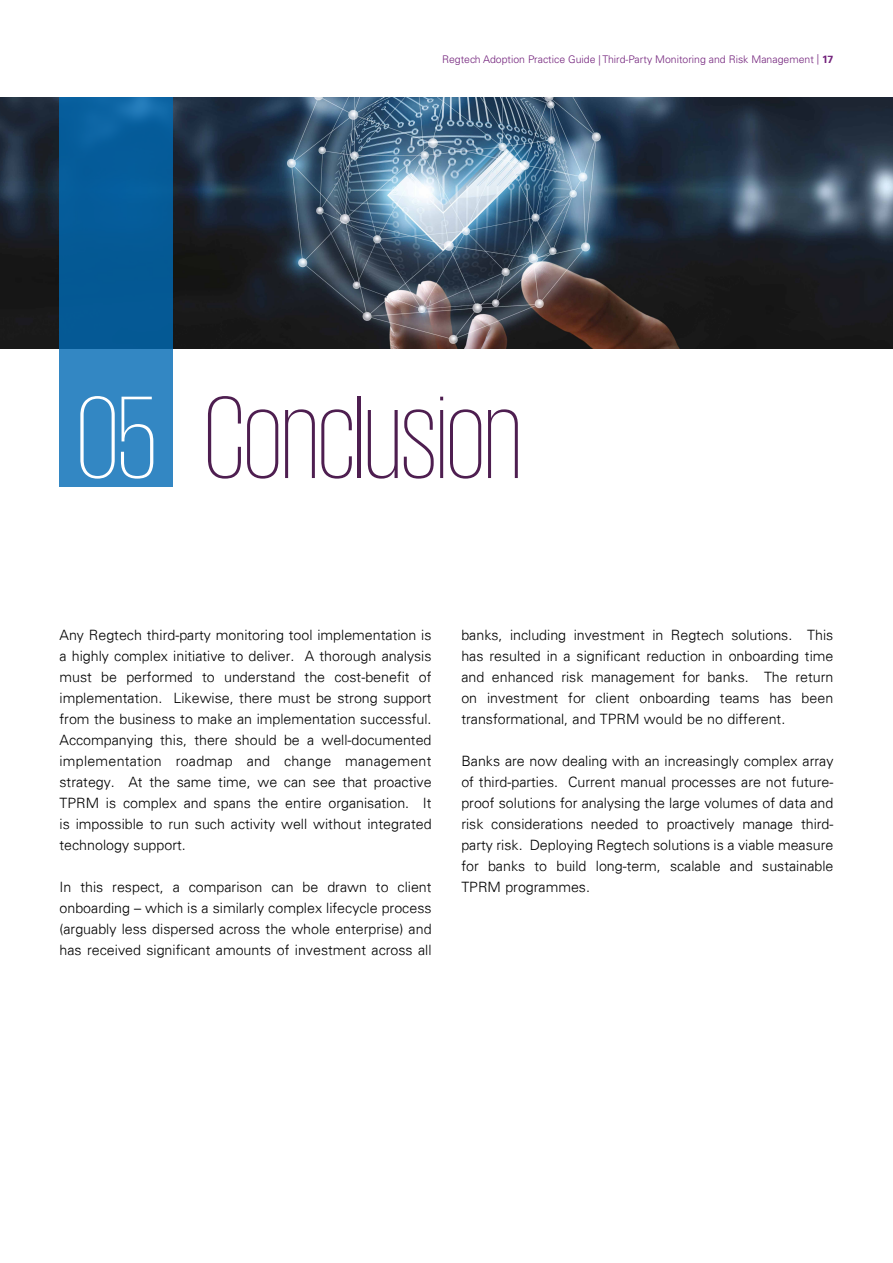
<style>
.page{position:relative;width:893px;height:1263px;background:#fff}
.page>*{position:absolute;margin:0;border:0;box-sizing:border-box;transform-origin:0 0}
.SVY_-_inside___subhe{font:200 120px "KPMG";letter-spacing:-.01em;color:#4e1e50}
.SVY_-_inside___body{font:300 14.25px/21px "Univers 45";color:#000;text-align:justify}
.t1{font:300 10.5px "Univers LT Std";color:#72217b}
.s1{font-family:"Univers 65";font-weight:700}
.s2{color:#fff}
</style>
<div class="page">
<img style="left:0;top:98px;width:893px;height:250px">
<svg style="left:60px;top:98px;width:113px;height:389px;background:#156ba7"></svg>
<p class="t1" style="left:442px;top:53px;width:393px">Regtech Adoption Practice Guide | Third-Party Monitoring and Risk Management | <span class="s1">17</span></p>
<p class="SVY_-_inside___subhe" style="left:77px;top:381px;width:447px"><span class="s2">05</span> Conclusion</p>
<p class="SVY_-_inside___body" style="left:60px;top:624px;width:374px">Any Regtech third-party monitoring tool implementation is a highly complex initiative to deliver. A thorough analysis must be performed to understand the cost-benefit of implementation. Likewise, there must be strong support from the business to make an implementation successful.<br>Accompanying this, there should be a well-documented implementation roadmap and change management strategy. At the same time, we can see that proactive TPRM is complex and spans the entire organisation. It is impossible to run such activity well without integrated technology support.</p>
<p class="SVY_-_inside___body" style="left:60px;top:877px;width:374px">In this respect, a comparison can be drawn to client onboarding – which is a similarly complex lifecycle process (arguably less dispersed across the whole enterprise) and has received significant amounts of investment across all</p>
<p class="SVY_-_inside___body" style="left:461px;top:624px;width:374px">banks, including investment in Regtech solutions. This has resulted in a significant reduction in onboarding time and enhanced risk management for banks. The return on investment for client onboarding teams has been transformational, and TPRM would be no different.</p>
<p class="SVY_-_inside___body" style="left:461px;top:751px;width:374px">Banks are now dealing with an increasingly complex array of third-parties. Current manual processes are not future&shy;proof solutions for analysing the large volumes of data and risk considerations needed to proactively manage third&shy;party risk. Deploying Regtech solutions is a viable measure for banks to build long-term, scalable and sustainable TPRM programmes.</p>
</div>
